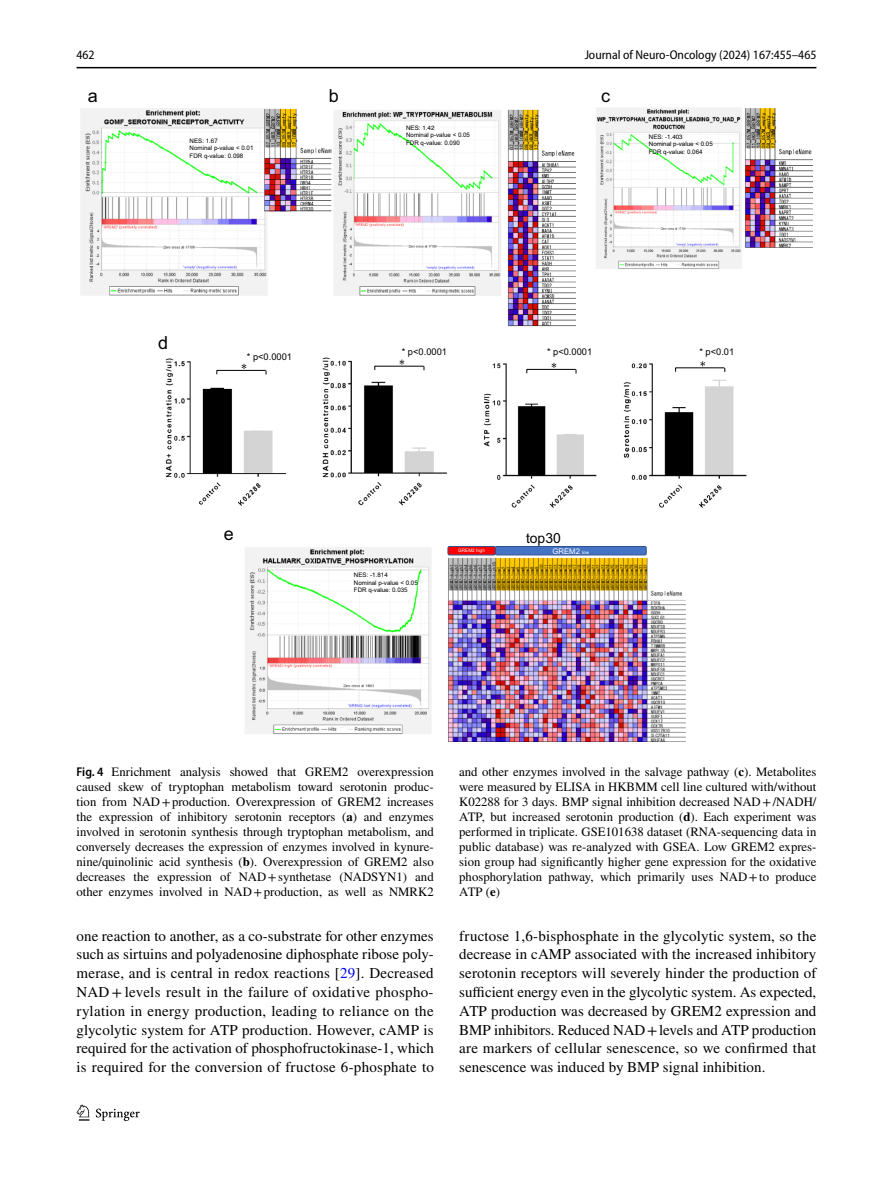
<style>
.page{position:relative;width:893px;height:1187px;background:#fff}
.page>*{position:absolute;margin:0;border:0;box-sizing:border-box;transform-origin:0 0}
.t1{font:18px "Arial MT4";color:#000}
.t2{font:15px/18.8px "STIX";letter-spacing:.01em;color:#000;text-align:justify}
.t3{font:13.95px "Arial MT4";color:#000}
.t4{font:12.75px/15px "STIX";color:#000;text-align:justify}
.t5{font:semi-condensed 12.75px "Myriad Pro";color:#000}
.t6{font:9.3px "Arial MT4";color:#000}
.t7{font:7.8px "Arial MT4";color:#fff}
.t8{font:6.15px/7.5px "Arial MT4";color:#000}
.t9{font:6.15px "Helvetica";color:#000}
.t10{font:4.65px "Arial MT4";color:#fff}
.s1{font-family:"Helvetica"}
.s2{font-family:"Arial MT4"}
.s3{font-size:4.65px}
.s4{font-family:"Myriad Pro";font-weight:600;font-stretch:semi-condensed}
.s5{font-weight:700}
.s6{color:#00f}
</style>
<div class="page">
<hr style="left:77px;top:67px;width:739px;height:1px;background:#000">
<svg style="left:77px;top:1104px;width:12px;height:16px"></svg>
<svg style="left:96px;top:1108px;width:44px;height:12px"></svg>
<img style="left:81px;top:108px;width:731px;height:633px">
<hr style="left:217px;top:370px;width:49px;height:1px;background:#000">
<svg style="left:242px;top:364px;width:4px;height:5px"></svg>
<hr style="left:375px;top:366px;width:49px;height:1px;background:#000">
<svg style="left:399px;top:359px;width:5px;height:5px"></svg>
<hr style="left:527px;top:369px;width:49px;height:1px;background:#000">
<svg style="left:551px;top:363px;width:5px;height:5px"></svg>
<hr style="left:676px;top:367px;width:48px;height:1px;background:#000">
<svg style="left:700px;top:361px;width:5px;height:5px"></svg>
<svg style="left:447px;top:545px;width:200px;height:10px;background:#74679f"></svg>
<p class="t5" style="left:77px;top:48px;width:20px">462</p>
<p class="t5" style="left:585px;top:48px;width:233px">Journal of Neuro-Oncology (2024) 167:455–465</p>
<h1 class="t1" style="left:88px;top:83px;width:12px">a</h1>
<h1 class="t1" style="left:329px;top:83px;width:12px">b</h1>
<p class="t8" style="left:190px;top:137px;width:65px">NES: 1.67<br>Nominal p-value &lt; 0.01<br>FDR q-value: 0.098</p>
<h1 class="t1" style="left:601px;top:83px;width:10px">c</h1>
<p class="t8" style="left:406px;top:124px;width:65px">NES: <span class="s1">1.42<br></span>Nominal p-value &lt; 0.05<br>FDR q-value: 0.090</p>
<p class="t9" style="left:649px;top:133px;width:35px"><span class="s2">NES:</span> -1.403</p>
<p class="t8" style="left:649px;top:140px;width:65px">Nominal p-value &lt; 0.05<br>FDR q-value: 0.064</p>
<h1 class="t1" style="left:158px;top:330px;width:12px">d</h1>
<p class="t6" style="left:247px;top:350px;width:47px">* p&lt;0.0001</p>
<p class="t6" style="left:402px;top:346px;width:47px">* p&lt;0.0001</p>
<p class="t6" style="left:547px;top:346px;width:47px">* p&lt;0.0001</p>
<p class="t6" style="left:699px;top:345px;width:36px">* p&lt;0.01</p>
<h1 class="t1" style="left:224px;top:521px;width:12px">e</h1>
<p class="t8" style="left:354px;top:571px;width:65px">NES: -1.814<br>Nominal p-value &lt; 0.05<br>FDR q-value: 0.035</p>
<p class="t3" style="left:526px;top:528px;width:36px">top30</p>
<p class="t10" style="left:458px;top:547px;width:28px">GREM2 high</p>
<p class="t7" style="left:552px;top:545px;width:38px">GREM2 <span class="s3">low</span></p>
<p class="t4" style="left:77px;top:765px;width:359px"><span class="s4">Fig. 4</span> Enrichment analysis showed that GREM2 overexpression caused skew of tryptophan metabolism toward serotonin produc&shy;tion from NAD+production. Overexpression of GREM2 increases the expression of inhibitory serotonin receptors (<span class="s5">a</span>) and enzymes involved in serotonin synthesis through tryptophan metabolism, and conversely decreases the expression of enzymes involved in kynure&shy;nine/quinolinic acid synthesis (<span class="s5">b</span>). Overexpression of GREM2 also decreases the expression of NAD+synthetase (NADSYN1) and other enzymes involved in NAD+production, as well as NMRK2</p>
<p class="t4" style="left:459px;top:765px;width:359px">and other enzymes involved in the salvage pathway (<span class="s5">c</span>). Metabolites were measured by ELISA in HKBMM cell line cultured with/without K02288 for 3 days. BMP signal inhibition decreased NAD+/NADH/ ATP, but increased serotonin production (<span class="s5">d</span>). Each experiment was performed in triplicate. GSE101638 dataset (RNA-sequencing data in public database) was re-analyzed with GSEA. Low GREM2 expres&shy;sion group had significantly higher gene expression for the oxidative phosphorylation pathway, which primarily uses NAD+to produce ATP (<span class="s5">e</span>)</p>
<p class="t2" style="left:77px;top:927px;width:359px">one reaction to another, as a co-substrate for other enzymes such as sirtuins and polyadenosine diphosphate ribose poly&shy;merase, and is central in redox reactions [<span class="s6">29</span>]. Decreased NAD +levels result in the failure of oxidative phospho&shy;rylation in energy production, leading to reliance on the glycolytic system for ATP production. However, cAMP is required for the activation of phosphofructokinase-1, which is required for the conversion of fructose 6-phosphate to</p>
<p class="t2" style="left:459px;top:927px;width:359px">fructose 1,6-bisphosphate in the glycolytic system, so the decrease in cAMP associated with the increased inhibitory serotonin receptors will severely hinder the production of sufficient energy even in the glycolytic system. As expected, ATP production was decreased by GREM2 expression and BMP inhibitors. Reduced NAD+levels and ATP production are markers of cellular senescence, so we confirmed that senescence was induced by BMP signal inhibition.</p>
</div>
